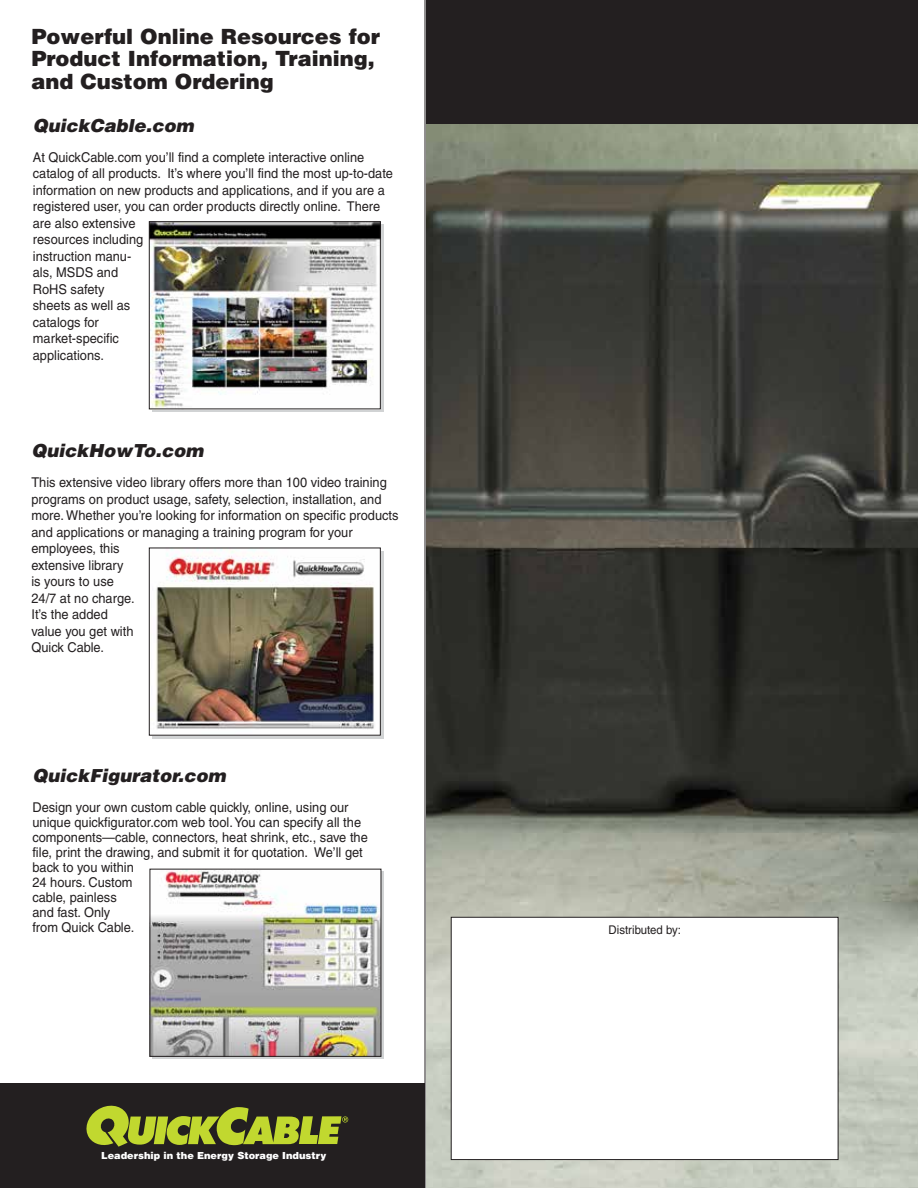
<style>
.page{position:relative;width:918px;height:1188px;background:#fff}
.page>*{position:absolute;margin:0;border:0;box-sizing:border-box;transform-origin:0 0}
.t1{font:900 21px/22.5px "Helvetica";color:#231f20}
.t2{font:italic 900 18px "Helvetica";color:#231f20}
.t3{font:13.5px/16.5px "Helvetica";color:#231f20;scale:.95 1}
.t4{font:12px "Helvetica";color:#231f20;scale:.95 1}
.t5{font:900 9.75px "Helvetica";color:#fff}
</style>
<div class="page">
<img style="left:425px;top:123px;width:493px;height:1065px">
<div style="left:425px;top:0;width:493px;height:123px;background:#231f20"></div>
<svg style="left:148px;top:0;width:277px;height:1083px"></svg>
<div style="left:0;top:1083px;width:425px;height:105px;background:#231f20"></div>
<div style="left:152px;top:225px;width:231px;height:187px;background:linear-gradient(to right,#a4a3a3,#a6a4a5)"></div>
<svg style="left:86px;top:1105px;width:262px;height:42px"></svg>
<img style="left:151px;top:223px;width:228px;height:184px">
<img style="left:152px;top:871px;width:227px;height:184px">
<div style="left:451px;top:917px;width:387px;height:243px;background:#fff"></div>
<div style="left:451px;top:917px;width:387px;height:243px;border:1px solid #231f20"></div>
<div style="left:149px;top:221px;width:232px;height:188px;border:1px solid #231f20"></div>
<img style="left:151px;top:550px;width:228px;height:184px">
<div style="left:149px;top:548px;width:232px;height:188px;border:1px solid #231f20"></div>
<div style="left:150px;top:869px;width:231px;height:188px;border:1px solid #231f20"></div>
<h1 class="t1" style="left:31px;top:24px;width:350px">Powerful Online Resources for<br>Product Information, Training, and Custom Ordering</h1>
<h2 class="t2" style="left:33px;top:113px;width:163px">QuickCable.com</h2>
<p class="t3" style="left:33px;top:149px;width:381px">At QuickCable.com you’ll find a complete interactive online catalog of all products. It’s where you’ll find the most up-to-date information on new products and applications, and if you are a registered user, you can order products directly online. There are also extensive<br>resources including<br>instruction manu-<br>als, MSDS and<br>RoHS safety<br>sheets as well as<br>catalogs for<br>market-specific<br>applications.</p>
<h2 class="t2" style="left:31px;top:439px;width:174px">QuickHowTo.com</h2>
<p class="t3" style="left:31px;top:474px;width:388px">This extensive video library offers more than 100 video training programs on product usage, safety, selection, installation, and more. Whether you’re looking for information on specific products and applications or managing a training program for your employees, this<br>extensive library<br>is yours to use<br>24/7 at no charge.<br>It’s the added<br>value you get with<br>Quick Cable.</p>
<h2 class="t2" style="left:32px;top:764px;width:195px">QuickFigurator.com</h2>
<p class="t3" style="left:32px;top:800px;width:355px;line-height:15px">Design your own custom cable quickly, online, using our unique quickfigurator.com web tool. You can specify all the components—cable, connectors, heat shrink, etc., save the file, print the drawing, and submit it for quotation. We’ll get back to you within<br>24 hours. Custom<br>cable, painless<br>and fast. Only<br>from Quick Cable.</p>
<p class="t5" style="left:101px;top:1149px;width:226px">Leadership in the Energy Storage Industry</p>
<p class="t4" style="left:609px;top:923px;width:78px">Distributed by:</p>
</div>
